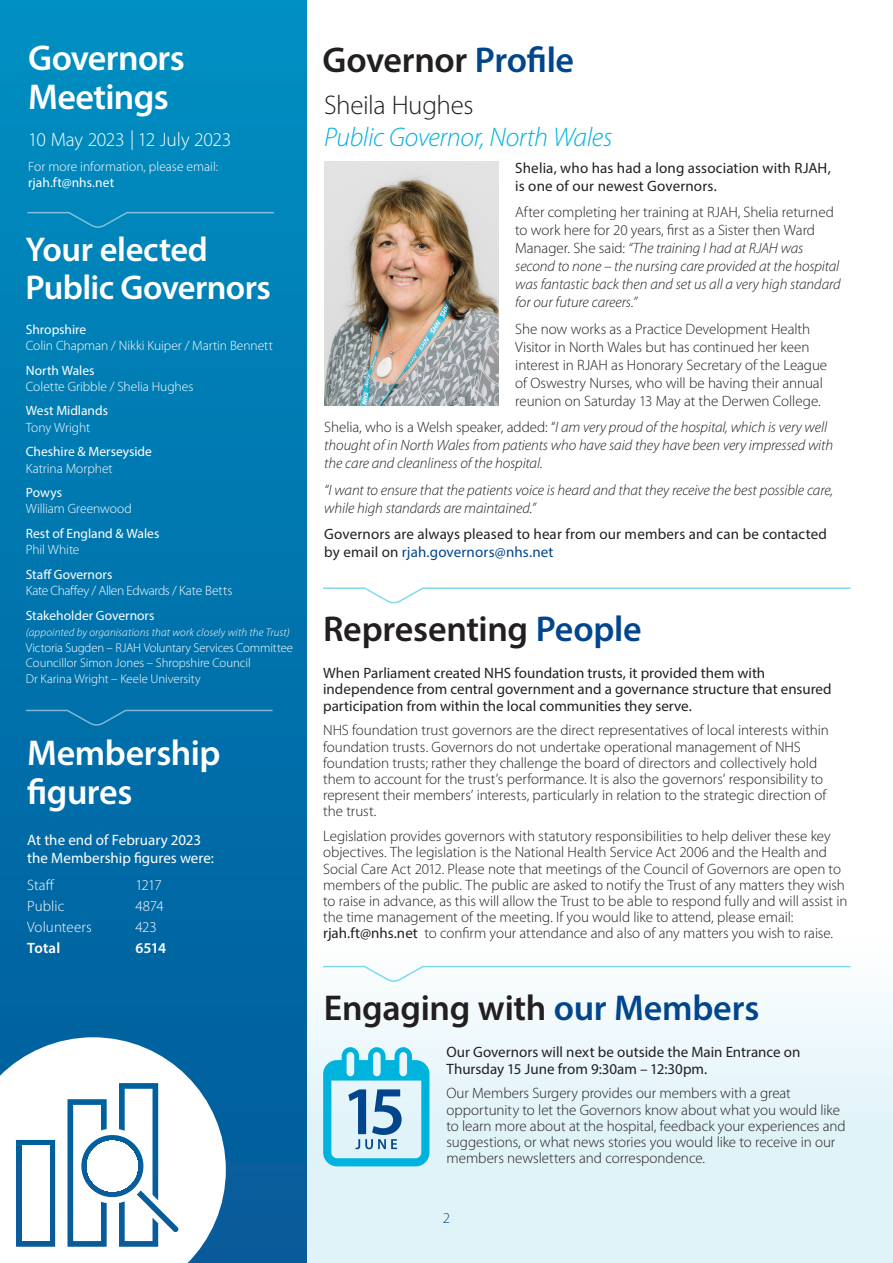
<style>
.page{position:relative;width:893px;height:1263px;background:#fff}
.page>*{position:absolute;margin:0;border:0;box-sizing:border-box;transform-origin:0 0}
.t1{font:600 36px "Myriad Pro";letter-spacing:-.01em;color:#231f20}
.t2{font:600 36px "Myriad Pro";letter-spacing:-.015em;color:#fff}
.t3{font:600 34.5px/37.5px "Myriad Pro";letter-spacing:-.015em;color:#fff}
.t4{font:italic 300 27px/32.4px "Myriad Pro";letter-spacing:-.015em;color:#00b3dc}
.t5{font:300 19.5px "Myriad Pro";letter-spacing:-.01em;color:#fff}
.t6{font:300 15px/16.2px "Myriad Pro";letter-spacing:-.005em;color:#231f20}
.t7{font:italic 300 15px/18px "Myriad Pro";letter-spacing:-.005em;color:#231f20}
.t8{font:15px/16.2px "Myriad Pro";color:#231f20}
.t9{font:15px/18px "Myriad Pro";color:#fff}
.t10{font:300 15px "Myriad Pro";color:#fff}
.t11{font:600 15px "Myriad Pro";color:#fff}
.t12{font:300 15px "Myriad Pro";color:#01468c}
.t13{font:300 13.5px/16.2px "Myriad Pro";letter-spacing:-.005em;color:#fff}
.t14{font:13.5px/16.2px "Myriad Pro";color:#fff}
.t15{font:300 13.5px/16.2px "Myriad Pro";letter-spacing:-.025em;color:#fff}
.t16{font:300 12.75px "Myriad Pro";letter-spacing:-.005em;color:#fff}
.t17{font:italic 300 11.25px "Myriad Pro";letter-spacing:.01em;color:#fff}
.s1{font-weight:400}
.s2{font-weight:300}
.s3{color:#01468c}
.s4{font-style:normal;color:#231f20}
.s5{font-style:normal}
</style>
<div class="page">
<div style="left:0;top:858px;width:893px;height:405px;background:linear-gradient(to bottom,#fff,#d7f0f8)"></div>
<div style="left:0;top:0;width:307px;height:1263px;background:linear-gradient(to bottom,#008ec1,#035999)"></div>
<svg style="left:26px;top:211px;width:249px;height:18px;background:#0a8bbd"></svg>
<svg style="left:0;top:1037px;width:226px;height:226px"></svg>
<svg style="left:24px;top:709px;width:250px;height:17px;background:#0b76ad"></svg>
<svg style="left:323px;top:587px;width:528px;height:17px"></svg>
<svg style="left:322px;top:965px;width:530px;height:17px"></svg>
<img style="left:324px;top:162px;width:174px;height:244px">
<svg style="left:323px;top:1047px;width:106px;height:119px;background:#82cde5"></svg>
<p class="t2" style="left:28px;top:35px;width:158px">Governors</p>
<p class="t2" style="left:28px;top:74px;width:142px">Meetings</p>
<p class="t5" style="left:28px;top:128px;width:205px">10 May 2023 | 12 July 2023</p>
<p class="t13" style="left:28px;top:158px;width:191px">For more information, please email: <span class="s1">rjah.ft@nhs.net</span></p>
<p class="t3" style="left:26px;top:230px;width:247px">Your elected<br>Public Governors</p>
<p class="t13" style="left:26px;top:321px;width:249px"><span class="s1">Shropshire<br></span>Colin Chapman / Nikki Kuiper / Martin Bennett</p>
<p class="t13" style="left:26px;top:362px;width:169px"><span class="s1">North Wales<br></span>Colette Gribble / Shelia Hughes</p>
<p class="t14" style="left:26px;top:403px;width:84px">West Midlands<br><span class="s2">Tony Wright</span></p>
<p class="t14" style="left:26px;top:443px;width:128px">Cheshire &amp; Merseyside<br><span class="s2">Katrina Morphet</span></p>
<p class="t13" style="left:26px;top:485px;width:107px"><span class="s1">Powys<br></span>William Greenwood</p>
<p class="t14" style="left:26px;top:525px;width:135px">Rest of England &amp; Wales<br><span class="s2">Phil White</span></p>
<p class="t15" style="left:26px;top:566px;width:208px"><span class="s1">Staff Governors<br></span>Kate Chaffey / Allen Edwards / Kate Betts</p>
<p class="t14" style="left:26px;top:607px;width:130px">Stakeholder Governors</p>
<p class="t17" style="left:26px;top:626px;width:266px">(appointed by organisations that work closely with the Trust)</p>
<p class="t16" style="left:26px;top:640px;width:269px">Victoria Sugden – RJAH Voluntary Services Committee</p>
<p class="t16" style="left:26px;top:655px;width:226px">Councillor Simon Jones – Shropshire Council</p>
<p class="t16" style="left:26px;top:671px;width:176px">Dr Karina Wright – Keele University</p>
<p class="t2" style="left:27px;top:730px;width:195px">Membership</p>
<p class="t2" style="left:27px;top:769px;width:107px">figures</p>
<p class="t9" style="left:27px;top:831px;width:188px">At the end of February 2023 the Membership figures were:</p>
<p class="t10" style="left:27px;top:876px;width:29px">Staff</p>
<p class="t10" style="left:135px;top:876px;width:28px">1217</p>
<p class="t10" style="left:27px;top:897px;width:39px">Public</p>
<p class="t10" style="left:135px;top:897px;width:30px">4874</p>
<p class="t10" style="left:27px;top:918px;width:66px">Volunteers</p>
<p class="t10" style="left:135px;top:918px;width:23px">423</p>
<p class="t11" style="left:27px;top:938px;width:34px">Total</p>
<p class="t11" style="left:135px;top:938px;width:32px">6514</p>
<p class="t1" style="left:323px;top:37px;width:253px">Governor <span class="s3">Profile</span></p>
<p class="t4" style="left:324px;top:88px;width:290px"><span class="s4">Sheila Hughes<br></span>Public Governor, North Wales</p>
<p class="t8" style="left:515px;top:158px;width:317px;line-height:18px">Shelia, who has had a long association with RJAH, is one of our newest Governors.</p>
<p class="t7" style="left:515px;top:203px;width:327px"><span class="s5">After completing her training at RJAH, Shelia returned to work here for 20 years, first as a Sister then Ward Manager. She said:</span> “The training I had at RJAH was second to none – the nursing care provided at the hospital was fantastic back then and set us all a very high standard for our future careers.”</p>
<p class="t6" style="left:515px;top:319px;width:313px;line-height:18px">She now works as a Practice Development Health Visitor in North Wales but has continued her keen interest in RJAH as Honorary Secretary of the League of Oswestry Nurses, who will be having their annual reunion on Saturday 13 May at the Derwen College.</p>
<p class="t7" style="left:324px;top:418px;width:510px"><span class="s5">Shelia, who is a Welsh speaker, added: “</span>I am very proud of the hospital, which is very well thought of in North Wales from patients who have said they have been very impressed with the care and cleanliness of the hospital.</p>
<p class="t7" style="left:324px;top:480px;width:511px">“I want to ensure that the patients voice is heard and that they receive the best possible care, while high standards are maintained.”</p>
<p class="t8" style="left:324px;top:525px;width:504px;line-height:18px">Governors are always pleased to hear from our members and can be contacted by email on <span class="s3">rjah.governors@nhs.net</span></p>
<p class="t1" style="left:323px;top:606px;width:320px">Representing <span class="s3">People</span></p>
<p class="t8" style="left:323px;top:665px;width:510px">When Parliament created NHS foundation trusts, it provided them with independence from central government and a governance structure that ensured participation from within the local communities they serve.</p>
<p class="t6" style="left:323px;top:722px;width:507px">NHS foundation trust governors are the direct representatives of local interests within foundation trusts. Governors do not undertake operational management of NHS foundation trusts; rather they challenge the board of directors and collectively hold them to account for the trust’s performance. It is also the governors’ responsibility to represent their members’ interests, particularly in relation to the strategic direction of the trust.</p>
<p class="t6" style="left:323px;top:828px;width:526px">Legislation provides governors with statutory responsibilities to help deliver these key objectives. The legislation is the National Health Service Act 2006 and the Health and Social Care Act 2012. Please note that meetings of the Council of Governors are open to members of the public. The public are asked to notify the Trust of any matters they wish to raise in advance, as this will allow the Trust to be able to respond fully and will assist in the time management of the meeting. If you would like to attend, please email: <span class="s1">rjah.ft@nhs.net</span> to confirm your attendance and also of any matters you wish to raise.</p>
<p class="t1" style="left:324px;top:985px;width:437px">Engaging with <span class="s3">our Members</span></p>
<p class="t8" style="left:446px;top:1044px;width:355px">Our Governors will next be outside the Main Entrance on<br>Thursday 15 June from 9:30am – 12:30pm.</p>
<p class="t6" style="left:446px;top:1085px;width:401px">Our Members Surgery provides our members with a great opportunity to let the Governors know about what you would like to learn more about at the hospital, feedback your experiences and suggestions, or what news stories you would like to receive in our members newsletters and correspondence.</p>
<p class="t12" style="left:443px;top:1209px;width:9px">2</p>
</div>
